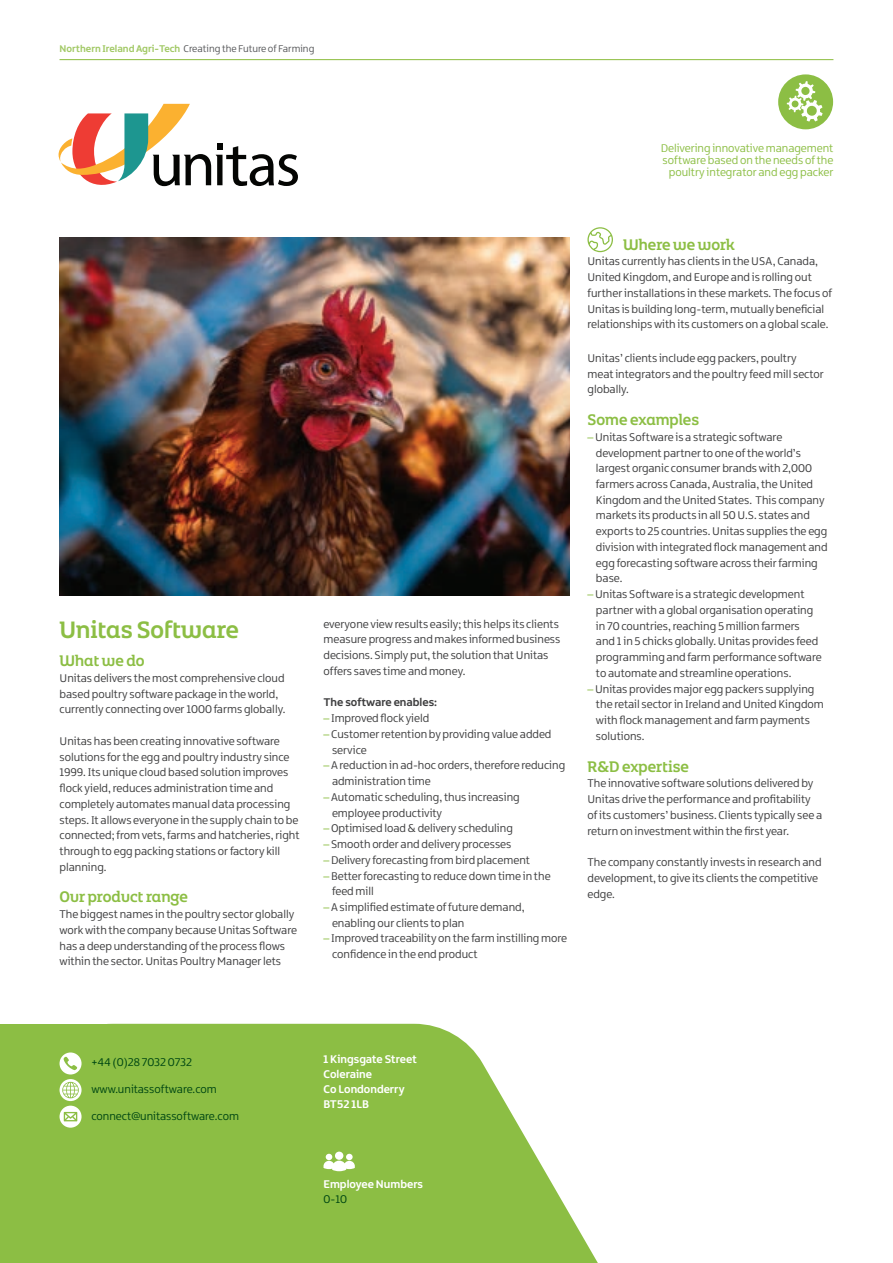
<style>
.page{position:relative;width:893px;height:1263px;background:#fff}
.page>*{position:absolute;margin:0;border:0;box-sizing:border-box;transform-origin:0 0}
.t1{font:25.5px "Northern Ireland Headline";color:#8cbe44}
.t2{font:16.5px "Northern Ireland Headline";color:#8cbe44}
.t3{font:12px/15.8px "Northern Ireland";color:#3e3e3f}
.t4{font:12px/12px "Northern Ireland";color:#8cbe44;text-align:right}
.t5{font:12px "Northern Ireland";color:#004713}
.t6{font:700 12px/15px "Northern Ireland";color:#fff}
.t7{font:700 12px "Northern Ireland";color:#3e3e3f}
.t8{font:10.5px "Northern Ireland";color:#57585a}
.s1{font-weight:700;color:#a2c966}
.s2{color:#8cbe44}
</style>
<div class="page">
<hr style="left:60px;top:59px;width:773px;height:1px;background:#98c452">
<svg style="left:249px;top:1024px;width:349px;height:239px;fill:#8cbe44"></svg>
<div style="left:0;top:1024px;width:249px;height:239px;background:#8cbe44"></div>
<svg style="left:59px;top:104px;width:239px;height:83px"></svg>
<img style="left:60px;top:238px;width:509px;height:357px">
<svg style="left:60px;top:1052px;width:22px;height:76px"></svg>
<svg style="left:335px;top:1151px;width:8px;height:9px"></svg>
<svg style="left:323px;top:1154px;width:32px;height:17px"></svg>
<svg style="left:587px;top:227px;width:26px;height:25px"></svg>
<svg style="left:778px;top:74px;width:55px;height:55px"></svg>
<p class="t8" style="left:60px;top:42px;width:256px"><span class="s1">Northern Ireland Agri-Tech</span> Creating the Future of Farming</p>
<h1 class="t1" style="left:60px;top:613px;width:181px">Unitas Software</h1>
<h2 class="t2" style="left:60px;top:650px;width:87px">What we do</h2>
<p class="t3" style="left:60px;top:670px;width:227px">Unitas delivers the most comprehensive cloud based poultry software package in the world, currently connecting over 1000 farms globally.</p>
<p class="t3" style="left:60px;top:733px;width:242px">Unitas has been creating innovative software solutions for the egg and poultry industry since 1999. Its unique cloud based solution improves flock yield, reduces administration time and completely automates manual data processing steps. It allows everyone in the supply chain to be connected; from vets, farms and hatcheries, right through to egg packing stations or factory kill planning.</p>
<h2 class="t2" style="left:60px;top:886px;width:130px">Our product range</h2>
<p class="t3" style="left:60px;top:906px;width:239px">The biggest names in the poultry sector globally work with the company because Unitas Software has a deep understanding of the process flows within the sector. Unitas Poultry Manager lets</p>
<p class="t4" style="left:661px;top:142px;width:174px">Delivering innovative management software based on the needs of the poultry integrator and egg packer</p>
<p class="t3" style="left:323px;top:616px;width:238px">everyone view results easily; this helps its clients measure progress and makes informed business decisions. Simply put, the solution that Unitas offers saves time and money.</p>
<p class="t7" style="left:323px;top:695px;width:115px">The software enables:</p>
<p class="t3" style="left:323px;top:710px;width:107px"><span class="s2">–</span> Improved flock yield</p>
<p class="t3" style="left:332px;top:726px;width:221px;text-indent:-9px"><span class="s2">–</span> Customer retention by providing value added service</p>
<p class="t3" style="left:332px;top:758px;width:235px;text-indent:-9px"><span class="s2">–</span> A reduction in ad-hoc orders, therefore reducing administration time</p>
<p class="t3" style="left:332px;top:789px;width:189px;text-indent:-9px"><span class="s2">–</span> Automatic scheduling, thus increasing employee productivity</p>
<p class="t3" style="left:323px;top:820px;width:191px"><span class="s2">–</span> Optimised load &amp; delivery scheduling</p>
<p class="t3" style="left:323px;top:836px;width:189px"><span class="s2">–</span> Smooth order and delivery processes</p>
<p class="t3" style="left:323px;top:852px;width:208px"><span class="s2">–</span> Delivery forecasting from bird placement</p>
<p class="t3" style="left:332px;top:868px;width:220px;text-indent:-9px"><span class="s2">–</span> Better forecasting to reduce down time in the feed mill</p>
<p class="t3" style="left:332px;top:899px;width:194px;text-indent:-9px"><span class="s2">–</span> A simplified estimate of future demand, enabling our clients to plan</p>
<p class="t3" style="left:332px;top:931px;width:237px;text-indent:-9px"><span class="s2">–</span> Improved traceability on the farm instilling more confidence in the end product</p>
<h2 class="t2" style="left:623px;top:234px;width:114px">Where we work</h2>
<p class="t3" style="left:587px;top:254px;width:246px">Unitas currently has clients in the USA, Canada, United Kingdom, and Europe and is rolling out further installations in these markets. The focus of Unitas is building long-term, mutually beneficial relationships with its customers on a global scale.</p>
<p class="t3" style="left:587px;top:350px;width:238px">Unitas’ clients include egg packers, poultry meat integrators and the poultry feed mill sector globally.</p>
<h2 class="t2" style="left:587px;top:409px;width:113px">Some examples</h2>
<p class="t3" style="left:596px;top:429px;width:233px;text-indent:-9px"><span class="s2">–</span> Unitas Software is a strategic software development partner to one of the world’s largest organic consumer brands with 2,000 farmers across Canada, Australia, the United Kingdom and the United States. This company markets its products in all 50 U.S. states and exports to 25 countries. Unitas supplies the egg division with integrated flock management and egg forecasting software across their farming base.</p>
<p class="t3" style="left:596px;top:586px;width:227px;text-indent:-9px"><span class="s2">–</span> Unitas Software is a strategic development partner with a global organisation operating in 70 countries, reaching 5 million farmers and 1 in 5 chicks globally. Unitas provides feed programming and farm performance software to automate and streamline operations.</p>
<p class="t3" style="left:596px;top:681px;width:229px;text-indent:-9px"><span class="s2">–</span> Unitas provides major egg packers supplying the retail sector in Ireland and United Kingdom with flock management and farm payments solutions.</p>
<h2 class="t2" style="left:587px;top:756px;width:103px">R&amp;D expertise</h2>
<p class="t3" style="left:587px;top:776px;width:236px">The innovative software solutions delivered by Unitas drive the performance and profitability of its customers’ business. Clients typically see a return on investment within the first year.</p>
<p class="t3" style="left:587px;top:854px;width:236px">The company constantly invests in research and development, to give its clients the competitive edge.</p>
<p class="t5" style="left:91px;top:1055px;width:102px">+44 (0)28 7032 0732</p>
<p class="t5" style="left:91px;top:1082px;width:127px">www.unitassoftware.com</p>
<p class="t5" style="left:91px;top:1109px;width:149px">connect@unitassoftware.com</p>
<p class="t6" style="left:323px;top:1051px;width:95px">1 Kingsgate Street<br>Coleraine<br>Co Londonderry<br>BT52 1LB</p>
<p class="t6" style="left:323px;top:1176px;width:101px">Employee Numbers</p>
<p class="t5" style="left:323px;top:1192px;width:25px">0-10</p>
</div>
